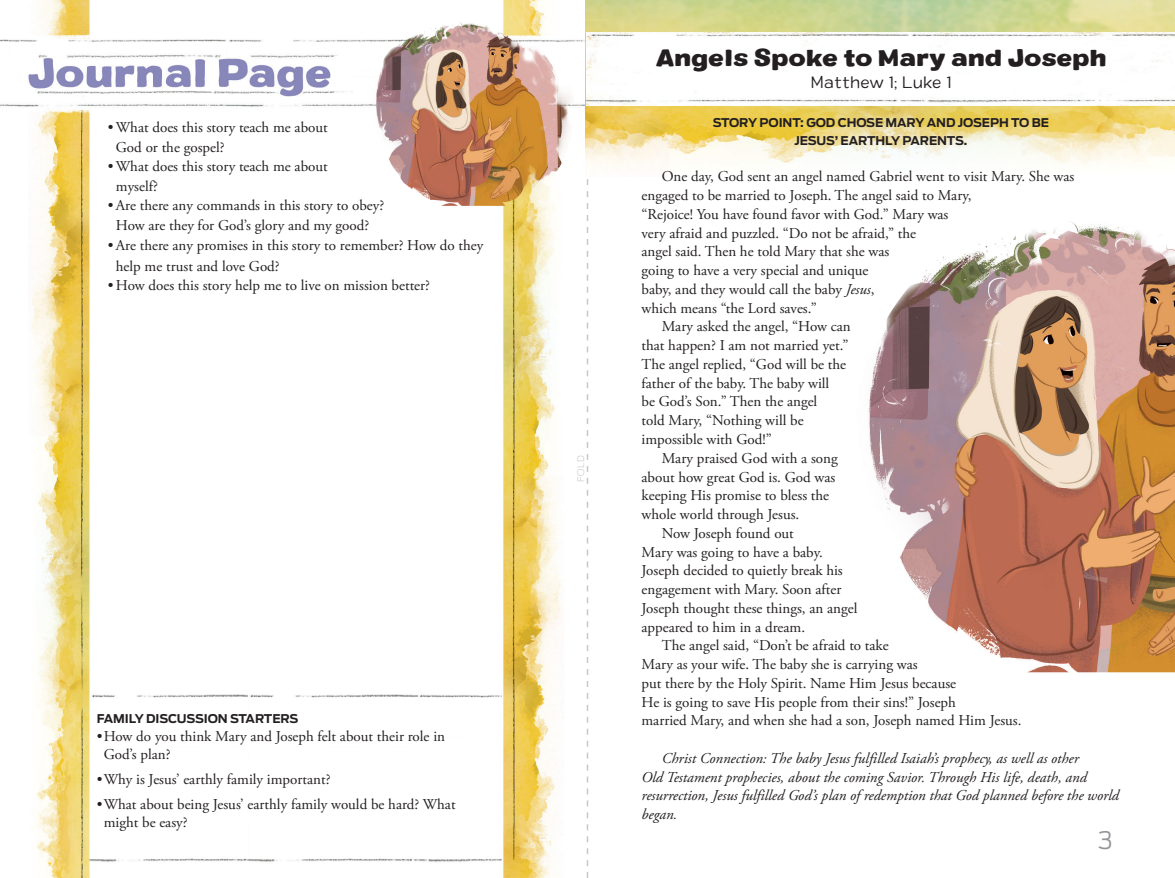
<style>
.page{position:relative;width:1175px;height:878px;background:#fff}
.page>*{position:absolute;margin:0;border:0;box-sizing:border-box;transform-origin:0 0}
.t1{font:300 24px "Antenna";color:#939598}
.t2{font:900 expanded 22.5px "Colby";letter-spacing:-.01em;color:#231f20}
.t3{font:300 expanded 16.5px "Colby";letter-spacing:.01em;color:#231f20}
.t4{font:15px/19.5px "Adobe Garamond Pro";color:#231f20}
.t5{font:italic 15px/18.8px "Adobe Garamond Pro";color:#231f20}
.t6{font:700 12px/18px "Antenna";letter-spacing:-.01em;color:#231f20;text-align:center}
.t7{font:200 9px "Antenna";color:#bcbdc0}
.s1{font-style:italic}
</style>
<div class="page">
<img style="left:585px;top:0;width:589px;height:197px">
<img style="left:588px;top:32px;width:586px;height:73px">
<img style="left:0;top:0;width:585px;height:878px">
<img style="left:368px;top:10px;width:206px;height:206px;border-radius:103px">
<svg style="left:586px;top:0;width:2px;height:878px"></svg>
<img style="left:852px;top:196px;width:322px;height:477px">
<p class="t4" style="left:116px;top:118px;width:213px;text-indent:-8px">•What does this story teach me about<br>God or the gospel?</p>
<p class="t4" style="left:116px;top:157px;width:213px;text-indent:-8px">•What does this story teach me about myself?</p>
<p class="t4" style="left:108px;top:196px;width:278px;text-align:center">•Are there any commands in this story to obey?<br>How are they for God’s glory and my good?</p>
<p class="t4" style="left:116px;top:235px;width:369px;line-height:21px;text-indent:-8px">•Are there any promises in this story to remember? How do they help me trust and love God?</p>
<p class="t4" style="left:108px;top:276px;width:323px">• How does this story help me to live on mission better?</p>
<p class="t6" style="left:97px;top:710px;width:203px">FAMILY DISCUSSION STARTERS</p>
<p class="t4" style="left:104px;top:728px;width:343px;line-height:18px;text-indent:-7px">•How do you think Mary and Joseph felt about their role in<br>God’s plan?</p>
<p class="t4" style="left:97px;top:770px;width:235px">•Why is Jesus’ earthly family important?</p>
<p class="t4" style="left:104px;top:795px;width:353px;line-height:18px;text-indent:-7px">•What about being Jesus’ earthly family would be hard? What might be easy?</p>
<p class="t7" style="left:575px;top:482px;width:29px;rotate:-90deg">FOLD</p>
<h2 class="t2" style="left:656px;top:42px;width:452px">Angels Spoke to Mary and Joseph</h2>
<p class="t3" style="left:811px;top:72px;width:142px">Matthew 1; Luke 1</p>
<p class="t6" style="left:712px;top:113px;width:338px">STORY POINT: GOD CHOSE MARY AND JOSEPH TO BE<br>JESUS’ EARTHLY PARENTS.</p>
<p class="t4" style="left:662px;top:167px;width:414px">One day, God sent an angel named Gabriel went to visit Mary. She was</p>
<p class="t4" style="left:641px;top:186px;width:331px">engaged to be married to Joseph. The angel said to Mary,</p>
<p class="t4" style="left:641px;top:205px;width:308px">“Rejoice! You have found favor with God.” Mary was</p>
<p class="t4" style="left:641px;top:224px;width:276px">very afraid and puzzled. “Do not be afraid,” the</p>
<p class="t4" style="left:641px;top:242px;width:249px">angel said. Then he told Mary that she was</p>
<p class="t4" style="left:641px;top:261px;width:228px">going to have a very special and unique</p>
<p class="t4" style="left:641px;top:280px;width:234px">baby, and they would call the baby <span class="s1">Jesus</span>,</p>
<p class="t4" style="left:641px;top:299px;width:177px">which means “the Lord saves.”</p>
<p class="t4" style="left:662px;top:317px;width:190px">Mary asked the angel, “How can</p>
<p class="t4" style="left:641px;top:336px;width:209px">that happen? I am not married yet.”</p>
<p class="t4" style="left:641px;top:355px;width:206px">The angel replied, “God will be the</p>
<p class="t4" style="left:641px;top:374px;width:189px">father of the baby. The baby will</p>
<p class="t4" style="left:641px;top:392px;width:177px">be God’s Son.” Then the angel</p>
<p class="t4" style="left:641px;top:411px;width:164px">told Mary, “Nothing will be</p>
<p class="t4" style="left:641px;top:430px;width:132px">impossible with God!”</p>
<p class="t4" style="left:662px;top:449px;width:177px">Mary praised God with a song</p>
<p class="t4" style="left:641px;top:467px;width:195px">about how great God is. God was</p>
<p class="t4" style="left:641px;top:486px;width:189px">keeping His promise to bless the</p>
<p class="t4" style="left:641px;top:505px;width:159px">whole world through Jesus.</p>
<p class="t4" style="left:662px;top:524px;width:134px">Now Joseph found out</p>
<p class="t4" style="left:641px;top:542px;width:183px">Mary was going to have a baby.</p>
<p class="t4" style="left:641px;top:561px;width:203px">Joseph decided to quietly break his</p>
<p class="t4" style="left:641px;top:580px;width:201px">engagement with Mary. Soon after</p>
<p class="t4" style="left:641px;top:599px;width:217px">Joseph thought these things, an angel</p>
<p class="t4" style="left:641px;top:617px;width:165px">appeared to him in a dream.</p>
<p class="t4" style="left:662px;top:636px;width:228px">The angel said, “Don’t be afraid to take</p>
<p class="t4" style="left:641px;top:655px;width:277px">Mary as your wife. The baby she is carrying was</p>
<p class="t4" style="left:641px;top:674px;width:316px">put there by the Holy Spirit. Name Him Jesus because</p>
<p class="t4" style="left:641px;top:692px;width:316px">He is going to save His people from their sins!” Joseph</p>
<p class="t4" style="left:641px;top:711px;width:381px">married Mary, and when she had a son, Joseph named Him Jesus.</p>
<p class="t5" style="left:641px;top:749px;width:479px;text-indent:20px">Christ Connection: The baby Jesus fulfilled Isaiah’s prophecy, as well as other<br>Old Testament prophecies, about the coming Savior. Through His life, death, and resurrection, Jesus fulfilled God’s plan of redemption that God planned before the world began.</p>
<h1 class="t1" style="left:1098px;top:826px;width:16px">3</h1>
</div>
